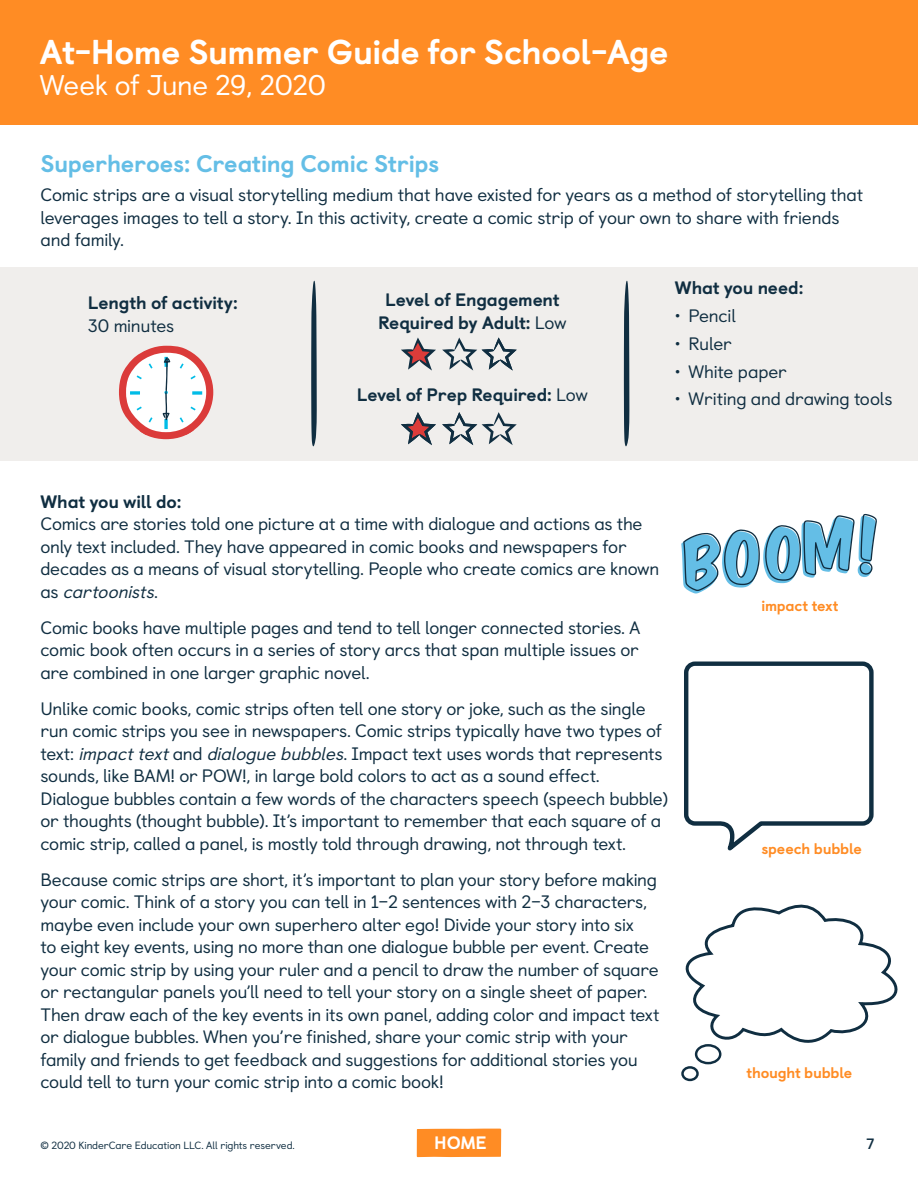
<style>
.page{position:relative;width:918px;height:1188px;background:#fff}
.page>*{position:absolute;margin:0;border:0;box-sizing:border-box;transform-origin:0 0}
.t1{font:800 34.5px "Castledown";letter-spacing:-.015em;color:#fff}
.t2{font:28.5px "Castledown";letter-spacing:-.015em;color:#fff}
.t3{font:800 24px "Castledown";letter-spacing:-.01em;color:#64bee6}
.t4{font:18px/22.5px "Castledown";letter-spacing:-.015em;color:#102e41}
.t5{font:800 18px/22.5px "Castledown";letter-spacing:-.01em;color:#102e41;text-align:center}
.t6{font:800 18px "Castledown";color:#fff}
.t7{font:800 15px "Castledown";letter-spacing:-.01em;color:#ff8c24}
.t8{font:700 15px "Castledown";color:#102e41}
.t9{font:10.5px "Castledown";letter-spacing:-.01em;color:#102e41}
.s1{font-weight:400}
.s2{font-style:italic}
</style>
<div class="page">
<div style="left:417px;top:1129px;width:84px;height:28px;background:#ff8c24"></div>
<div style="left:0;top:0;width:918px;height:125px;background:#ff8c24"></div>
<div style="left:1px;top:267px;width:917px;height:193px;background:#f0eeec"></div>
<svg style="left:311px;top:280px;width:6px;height:167px"></svg>
<svg style="left:624px;top:280px;width:5px;height:167px"></svg>
<svg style="left:401px;top:337px;width:35px;height:34px"></svg>
<svg style="left:401px;top:412px;width:35px;height:33px"></svg>
<svg style="left:442px;top:337px;width:75px;height:34px"></svg>
<svg style="left:442px;top:412px;width:75px;height:33px"></svg>
<svg style="left:119px;top:346px;width:94px;height:93px"></svg>
<svg style="left:684px;top:661px;width:190px;height:190px"></svg>
<svg style="left:681px;top:904px;width:217px;height:178px"></svg>
<svg style="left:681px;top:514px;width:196px;height:79px"></svg>
<h1 class="t1" style="left:40px;top:24px;width:630px">At-Home Summer Guide for School-Age</h1>
<h2 class="t2" style="left:40px;top:63px;width:288px">Week of June 29, 2020</h2>
<h3 class="t3" style="left:40px;top:144px;width:400px">Superheroes: Creating Comic Strips</h3>
<p class="t4" style="left:40px;top:182px;width:824px">Comic strips are a visual storytelling medium that have existed for years as a method of storytelling that leverages images to tell a story. In this activity, create a comic strip of your own to share with friends and family.</p>
<p class="t5" style="left:88px;top:290px;width:152px">Length of activity:</p>
<p class="t4" style="left:88px;top:312px;width:88px">30 minutes</p>
<p class="t5" style="left:378px;top:287px;width:190px">Level of Engagement<br>Required by Adult: <span class="s1">Low</span></p>
<p class="t5" style="left:357px;top:382px;width:233px">Level of Prep Required: <span class="s1">Low</span></p>
<p class="t5" style="left:675px;top:275px;width:130px">What you need:</p>
<p class="t4" style="left:675px;top:303px;width:63px">• Pencil</p>
<p class="t4" style="left:675px;top:331px;width:58px">• Ruler</p>
<p class="t4" style="left:675px;top:358px;width:113px">• White paper</p>
<p class="t4" style="left:675px;top:386px;width:219px">• Writing and drawing tools</p>
<p class="t5" style="left:40px;top:489px;width:142px">What you will do:</p>
<p class="t4" style="left:40px;top:511px;width:621px">Comics are stories told one picture at a time with dialogue and actions as the only text included. They have appeared in comic books and newspapers for decades as a means of visual storytelling. People who create comics are known a s <span class="s2">cartoonists</span>.</p>
<p class="t4" style="left:40px;top:615px;width:601px;text-align:justify">Comic books have multiple pages and tend to tell longer connected stories. A comic book often occurs in a series of story arcs that span multiple issues or are combined in one larger graphic novel.</p>
<p class="t4" style="left:40px;top:696px;width:629px">Unlike comic books, comic strips often tell one story or joke, such as the single run comic strips you see in newspapers. Comic strips typically have two types of text: <span class="s2">impacttext</span>and <span class="s2">dialogue bubbles</span>. Impact text uses words that represents sounds, like BAM! or POW!, in large bold colors to act as a sound effect.<br>Dialogue bubbles contain a few words of the characters speech (speech bubble) or thoughts (thought bubble). It’s important to remember that each square of a comic strip, called a panel, is mostly told through drawing, not through text.</p>
<p class="t4" style="left:40px;top:867px;width:621px">Because comic strips are short, it’s important to plan your story before making your comic. Think of a story you can tell in 1–2 sentences with 2–3 characters, maybe even include your own superhero alter ego! Divide your story into six<br>to eight key events, using no more than one dialogue bubble per event. Create your comic strip by using your ruler and a pencil to draw the number of square or rectangular panels you’ll need to tell your story on a single sheet of paper.<br>Then draw each of the key events in its own panel, adding color and impact text or dialogue bubbles. When you’re finished, share your comic strip with your family and friends to get feedback and suggestions for additional stories you could tell to turn your comic strip into a comic book!</p>
<p class="t7" style="left:761px;top:593px;width:79px">impact text</p>
<p class="t7" style="left:761px;top:836px;width:102px">speech bubble</p>
<p class="t7" style="left:746px;top:1060px;width:107px">thought bubble</p>
<p class="t9" style="left:40px;top:1137px;width:256px">© 2020 KinderCare Education LLC. All rights reserved.</p>
<p class="t6" style="left:434px;top:1128px;width:54px">HOME</p>
<p class="t8" style="left:867px;top:1132px;width:9px">7</p>
</div>
